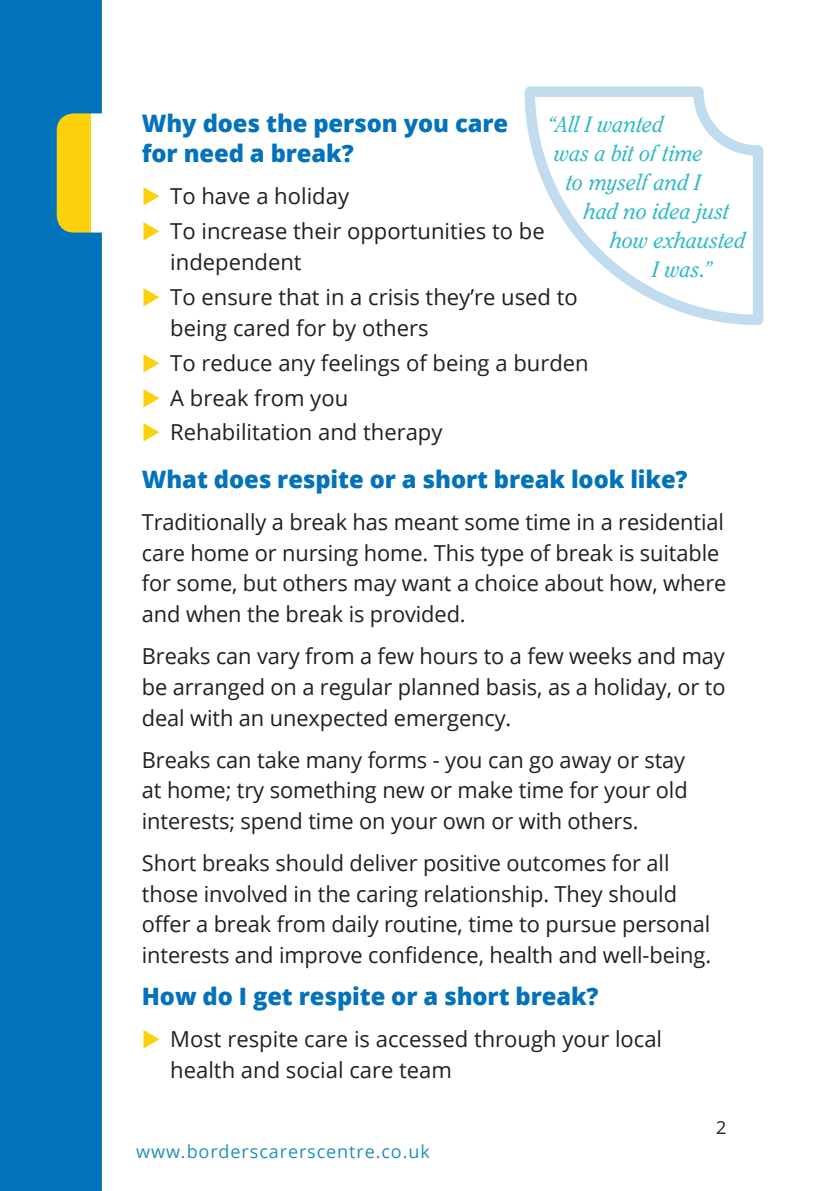
<style>
.page{position:relative;width:840px;height:1191px;background:#fff}
.page>*{position:absolute;margin:0;border:0;box-sizing:border-box;transform-origin:0 0}
.t1{font:800 24px/30.6px "Open Sans";letter-spacing:-.005em;color:#0273bb}
.t2{font:22px/30.6px "Open Sans";letter-spacing:-.005em;color:#231f20}
.t3{font:italic 22px "Clearface IT Cby BT";color:#31b9c4}
.t4{font:18px "Open Sans";letter-spacing:.05em;color:#1f91ba}
.t5{font:18px "Open Sans";color:#231f20}
.s1{color:#fcd00a}
</style>
<div class="page">
<div style="left:0;top:0;width:102px;height:1191px;background:#0273bb"></div>
<svg style="left:524px;top:86px;width:240px;height:239px"></svg>
<p class="t1" style="left:142px;top:106px;width:367px">Why does the person you care for need a break?</p>
<p class="t2" style="left:142px;top:181px;width:209px"><span class="s1">◆</span> To have a holiday</p>
<p class="t2" style="left:170px;top:215px;width:376px;text-indent:-28px"><span class="s1">◆</span> To increase their opportunities to be independent</p>
<p class="t2" style="left:170px;top:281px;width:409px;text-indent:-28px"><span class="s1">◆</span> To ensure that in a crisis they’re used to being cared for by others</p>
<p class="t2" style="left:142px;top:347px;width:448px"><span class="s1">◆</span> To reduce any feelings of being a burden</p>
<p class="t2" style="left:142px;top:382px;width:208px"><span class="s1">◆</span> A break from you</p>
<p class="t2" style="left:142px;top:416px;width:302px"><span class="s1">◆</span> Rehabilitation and therapy</p>
<p class="t1" style="left:142px;top:463px;width:547px">What does respite or a short break look like?</p>
<p class="t2" style="left:142px;top:506px;width:585px">Traditionally a break has meant some time in a residential care home or nursing home. This type of break is suitable for some, but others may want a choice about how, where and when the break is provided.</p>
<p class="t2" style="left:142px;top:640px;width:585px;text-align:justify">Breaks can vary from a few hours to a few weeks and may be arranged on a regular planned basis, as a holiday, or to deal with an unexpected emergency.</p>
<p class="t2" style="left:142px;top:743px;width:547px;text-align:justify">Breaks can take many forms - you can go away or stay at home; try something new or make time for your old interests; spend time on your own or with others.</p>
<p class="t2" style="left:142px;top:847px;width:570px">Short breaks should deliver positive outcomes for all those involved in the caring relationship. They should offer a break from daily routine, time to pursue personal interests and improve confidence, health and well-being.</p>
<p class="t1" style="left:142px;top:979px;width:458px">How do I get respite or a short break?</p>
<p class="t2" style="left:170px;top:1023px;width:493px;text-indent:-28px"><span class="s1">◆</span> Most respite care is accessed through your local health and social care team</p>
<p class="t3" style="left:548px;top:111px;width:117px">“All I wanted</p>
<p class="t3" style="left:554px;top:140px;width:150px">was a bit of time</p>
<p class="t3" style="left:566px;top:169px;width:136px">to myself and I</p>
<p class="t3" style="left:584px;top:198px;width:146px">had no idea just</p>
<p class="t3" style="left:610px;top:227px;width:137px">how exhausted</p>
<p class="t3" style="left:652px;top:256px;width:62px">I was.”</p>
<p class="t4" style="left:136px;top:1139px;width:295px">www.borderscarerscentre.co.uk</p>
<p class="t5" style="left:715px;top:1115px;width:12px">2</p>
</div>
